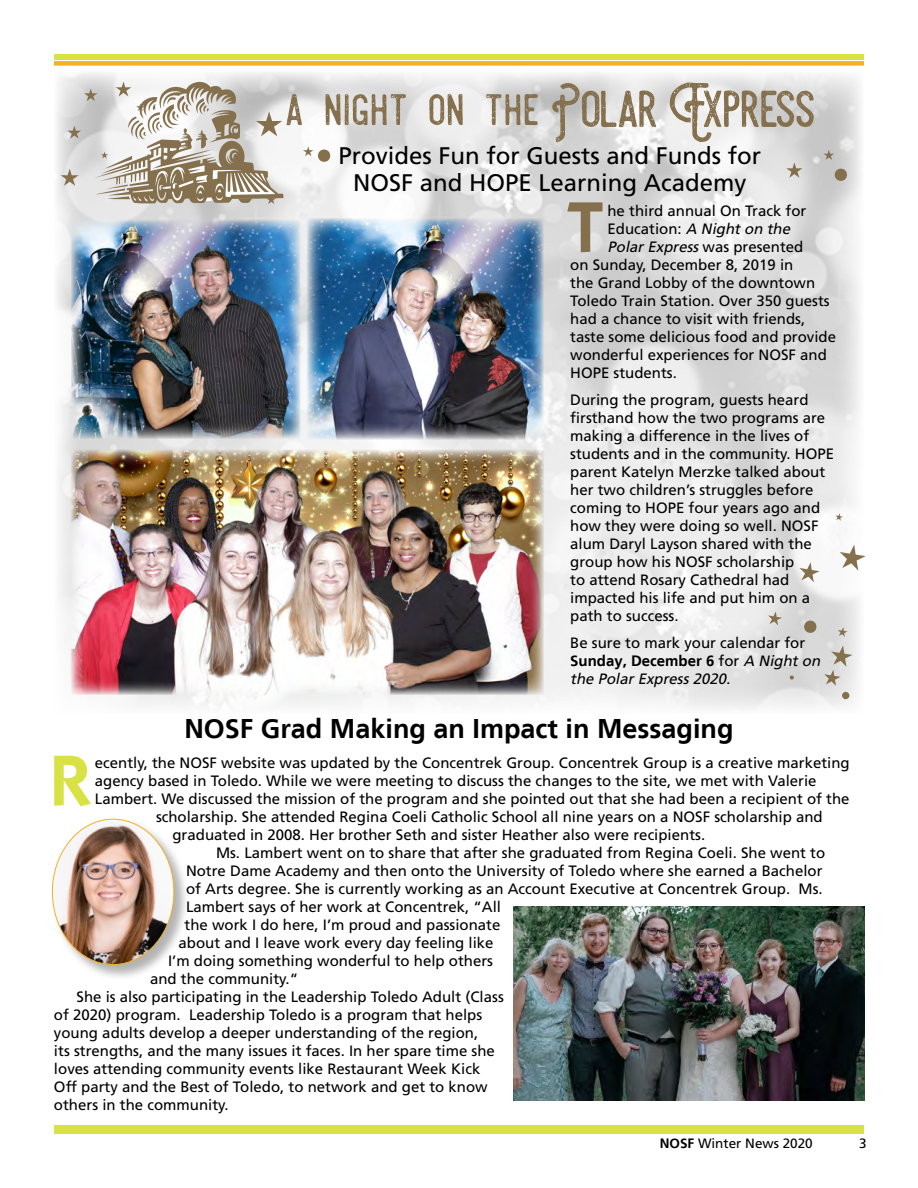
<style>
.page{position:relative;width:918px;height:1188px;background:#fff}
.page>*{position:absolute;margin:0;border:0;box-sizing:border-box;transform-origin:0 0}
.t1{font:600 72px "Itc Kabel";color:#85704e}
.t2{font:600 72px "Itc Kabel";color:#d8e244}
.t3{font:700 27px "Frutiger LT";color:#000}
.t4{font:24px/27px "Frutiger LT Std";color:#000;text-align:center}
.t5{font:15px/18px "Frutiger LT Std";color:#000}
.t6{font:italic 15px "Frutiger LT Std";color:#000}
.t7{font:700 15px "Frutiger LT";color:#000}
.t8{font:13.5px "Frutiger LT Std";color:#000}
.s1{font-style:normal}
.s2{font-family:"Frutiger LT Std";font-weight:400}
.s3{font-family:"Frutiger LT Std";font-weight:400;font-style:italic}
.s4{font-family:"Frutiger LT";font-weight:700}
</style>
<div class="page">
<svg style="left:824px;top:150px;width:10px;height:10px"></svg>
<svg style="left:834px;top:168px;width:14px;height:14px"></svg>
<svg style="left:786px;top:162px;width:17px;height:16px"></svg>
<div style="left:54px;top:61px;width:810px;height:5px;background:#f3b125"></div>
<div style="left:54px;top:54px;width:810px;height:6px;background:#d8e244"></div>
<div style="left:54px;top:1125px;width:810px;height:9px;background:#d8e244"></div>
<div style="left:51px;top:817px;width:138px;height:163px;background:#000;opacity:.3"></div>
<img style="left:52px;top:819px;width:122px;height:146px">
<svg style="left:552px;top:82px;width:262px;height:60px"></svg>
<svg style="left:61px;top:79px;width:477px;height:125px"></svg>
<img style="left:513px;top:906px;width:352px;height:195px">
<img style="left:307px;top:218px;width:237px;height:221px">
<img style="left:70px;top:450px;width:474px;height:244px">
<svg style="left:789px;top:675px;width:5px;height:5px"></svg>
<svg style="left:768px;top:611px;width:14px;height:14px"></svg>
<svg style="left:799px;top:562px;width:21px;height:20px"></svg>
<svg style="left:838px;top:627px;width:10px;height:10px"></svg>
<svg style="left:824px;top:645px;width:29px;height:41px"></svg>
<svg style="left:835px;top:513px;width:8px;height:8px"></svg>
<svg style="left:840px;top:545px;width:26px;height:26px"></svg>
<div style="left:842px;top:692px;width:8px;height:7px;background:#85704e;border-radius:50%"></div>
<svg style="left:803px;top:620px;width:14px;height:14px"></svg>
<img style="left:71px;top:220px;width:229px;height:218px">
<h3 class="t4" style="left:338px;top:142px;width:424px">Provides Fun for Guests and Funds for<br>NOSF and HOPE Learning Academy</h3>
<h1 class="t1" style="left:567px;top:185px;width:37px">T</h1>
<p class="t5" style="left:608px;top:202px;width:200px">he third annual On Track for</p>
<p class="t6" style="left:608px;top:220px;width:187px"><span class="s1">Education:</span> A Nighton the</p>
<p class="t6" style="left:607px;top:238px;width:197px">PolarExpress<span class="s1">was presented</span></p>
<p class="t5" style="left:570px;top:256px;width:225px">on Sunday, December 8, 2019 in</p>
<p class="t5" style="left:570px;top:274px;width:247px">the Grand Lobby of the downtown</p>
<p class="t5" style="left:570px;top:292px;width:261px">Toledo Train Station. Over 350 guests</p>
<p class="t5" style="left:570px;top:310px;width:237px">had a chance to visit with friends,</p>
<p class="t5" style="left:570px;top:328px;width:267px">taste some delicious food and provide</p>
<p class="t5" style="left:570px;top:346px;width:258px">wonderful experiences for NOSF and</p>
<p class="t5" style="left:570px;top:364px;width:108px">HOPE students.</p>
<p class="t5" style="left:570px;top:391px;width:265px">During the program, guests heard firsthand how the two programs are making a difference in the lives of students and in the community. HOPE parent Katelyn Merzke talked about her two children’s struggles before coming to HOPE four years ago and how they were doing so well. NOSF alum Daryl Layson shared with the group how his NOSF scholarship<br>to attend Rosary Cathedral had impacted his life and put him on a path to success.</p>
<p class="t5" style="left:570px;top:634px;width:237px">Be sure to mark your calendar for</p>
<p class="t7" style="left:570px;top:652px;width:255px">Sunday, December 6 <span class="s2">for</span> <span class="s3">A Nighton</span></p>
<p class="t6" style="left:570px;top:670px;width:165px">the PolarExpress2020.</p>
<h2 class="t3" style="left:184px;top:713px;width:551px">NOSF Grad Making an Impact in Messaging</h2>
<p class="t5" style="left:95px;top:754px;width:756px">ecently, the NOSF website was updated by the Concentrek Group. Concentrek Group is a creative marketing</p>
<p class="t5" style="left:95px;top:772px;width:723px">agency based in Toledo. While we were meeting to discuss the changes to the site, we met with Valerie</p>
<p class="t5" style="left:95px;top:790px;width:756px">Lambert. We discussed the mission of the program and she pointed out that she had been a recipient of the</p>
<p class="t5" style="left:156px;top:808px;width:668px">scholarship. She attended Regina Coeli Catholic School all nine years on a NOSF scholarship and</p>
<p class="t5" style="left:172px;top:826px;width:534px">graduated in 2008. Her brother Seth and sister Heather also were recipients.</p>
<p class="t5" style="left:216px;top:844px;width:611px">Ms. Lambert went on to share that after she graduated from Regina Coeli. She went to</p>
<p class="t5" style="left:186px;top:862px;width:638px">Notre Dame Academy and then onto the University of Toledo where she earned a Bachelor</p>
<p class="t5" style="left:186px;top:880px;width:638px">of Arts degree. She is currently working as an Account Executive at Concentrek Group. Ms.</p>
<p class="t5" style="left:186px;top:898px;width:317px">Lambert says of her work at Concentrek, “All</p>
<p class="t5" style="left:184px;top:916px;width:317px">the work I do here, I’m proud and passionate</p>
<p class="t5" style="left:178px;top:934px;width:317px">about and I leave work every day feeling like</p>
<p class="t5" style="left:168px;top:952px;width:327px">I’m doing something wonderful to help others</p>
<p class="t5" style="left:150px;top:970px;width:150px">and the community.“</p>
<p class="t5" style="left:76px;top:988px;width:429px">She is also participating in the Leadership Toledo Adult (Class</p>
<p class="t5" style="left:54px;top:1006px;width:430px">of 2020) program. Leadership Toledo is a program that helps</p>
<p class="t5" style="left:54px;top:1024px;width:426px">young adults develop a deeper understanding of the region,</p>
<p class="t5" style="left:54px;top:1042px;width:442px">its strengths, and the many issues it faces. In her spare time she</p>
<p class="t5" style="left:54px;top:1060px;width:428px">loves attending community events like Restaurant Week Kick</p>
<p class="t5" style="left:54px;top:1078px;width:435px">Off party and the Best of Toledo, to network and get to know</p>
<p class="t5" style="left:54px;top:1096px;width:176px">others in the community.</p>
<h1 class="t2" style="left:50px;top:738px;width:42px">R</h1>
<p class="t8" style="left:660px;top:1135px;width:155px"><span class="s4">NOSF</span> Winter News 2020</p>
<p class="t8" style="left:859px;top:1135px;width:9px">3</p>
</div>
